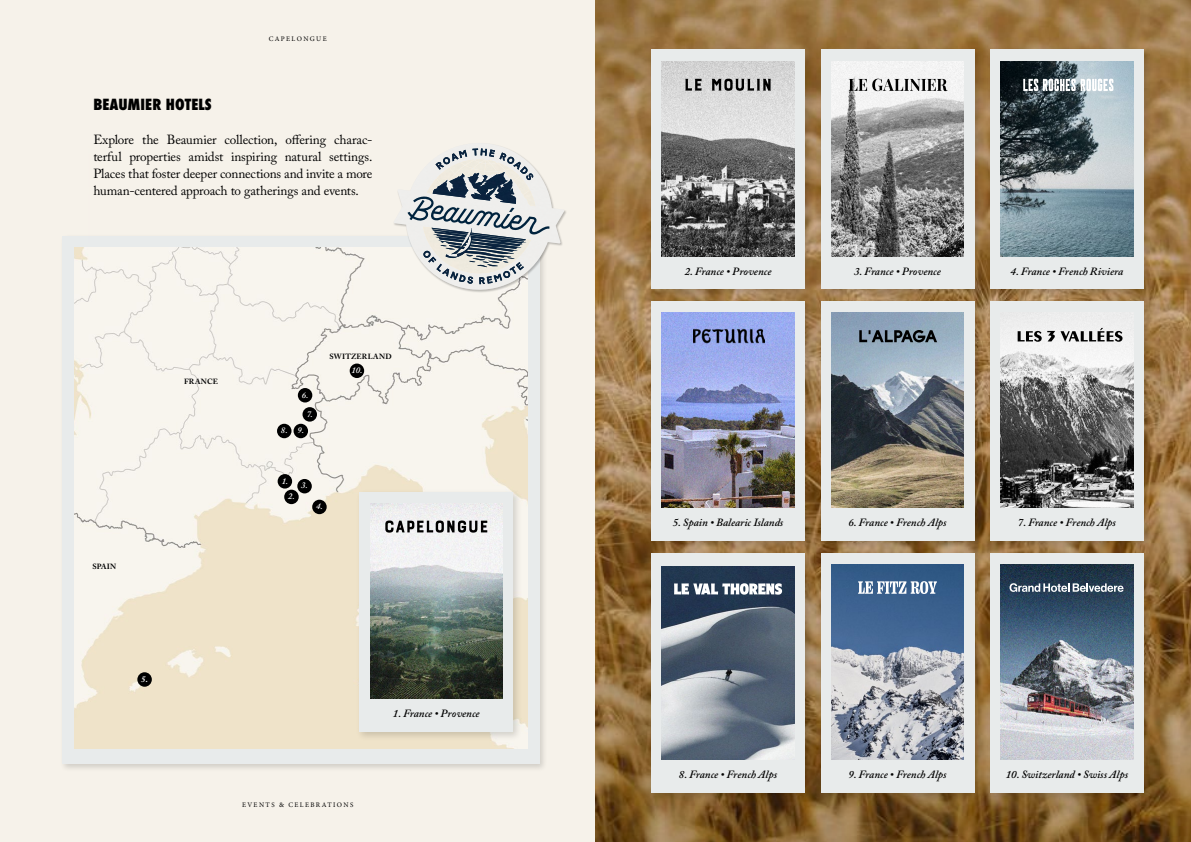
<style>
.page{position:relative;width:1191px;height:842px;background:#f6f2ea}
.page>*{position:absolute;margin:0;border:0;box-sizing:border-box;transform-origin:0 0}
.t1{font:800 condensed 15px "Futura";letter-spacing:.005em;color:#000}
.t2{font:13.2px/17.1px "Adobe Caslon Pro";letter-spacing:-.015em;color:#000;text-align:justify}
.t3{font:italic 600 11px "Adobe Caslon Pro";color:#000}
.t4{font:italic 600 8.8px/19.1px "Adobe Caslon Pro";color:#fff;text-align:center}
.t5{font:italic 700 8.8px "Adobe Caslon Pro";color:#fff}
.t6{font:700 7.5px "Adobe Caslon Pro";letter-spacing:.025em;color:#000}
.t7{font:7px "Minion Pro";letter-spacing:.2em;color:#000}
</style>
<div class="page">
<div style="left:59px;top:233px;width:488px;height:539px;background:#000;opacity:.15"></div>
<div style="left:62px;top:236px;width:477px;height:528px;background:#e8ebeb"></div>
<img style="left:88px;top:233px;width:17px;height:3px">
<img style="left:595px;top:0;width:596px;height:842px">
<div style="left:817px;top:46px;width:167px;height:253px;background:#000;opacity:.15"></div>
<div style="left:820px;top:49px;width:154px;height:240px;background:#e8ebeb"></div>
<img style="left:831px;top:62px;width:132px;height:195px">
<div style="left:647px;top:46px;width:167px;height:253px;background:#000;opacity:.15"></div>
<div style="left:651px;top:49px;width:154px;height:240px;background:#e8ebeb"></div>
<img style="left:662px;top:62px;width:132px;height:195px">
<svg style="left:685px;top:79px;width:16px;height:12px"></svg>
<svg style="left:712px;top:79px;width:59px;height:12px"></svg>
<div style="left:986px;top:46px;width:167px;height:253px;background:#000;opacity:.15"></div>
<div style="left:990px;top:49px;width:153px;height:240px;background:#e8ebeb"></div>
<img style="left:1000px;top:62px;width:133px;height:195px">
<div style="left:647px;top:549px;width:167px;height:253px;background:#000;opacity:.15"></div>
<div style="left:651px;top:553px;width:154px;height:240px;background:#e8ebeb"></div>
<img style="left:662px;top:566px;width:132px;height:194px">
<div style="left:647px;top:297px;width:167px;height:253px;background:#000;opacity:.15"></div>
<div style="left:651px;top:301px;width:154px;height:240px;background:#e8ebeb"></div>
<img style="left:662px;top:313px;width:132px;height:195px">
<img style="left:694px;top:327px;width:71px;height:17px">
<div style="left:817px;top:297px;width:167px;height:253px;background:#000;opacity:.15"></div>
<div style="left:820px;top:301px;width:154px;height:240px;background:#e8ebeb"></div>
<img style="left:831px;top:313px;width:132px;height:195px">
<div style="left:986px;top:297px;width:167px;height:253px;background:#000;opacity:.15"></div>
<div style="left:990px;top:301px;width:153px;height:240px;background:#e8ebeb"></div>
<img style="left:1000px;top:314px;width:133px;height:194px">
<div style="left:817px;top:549px;width:167px;height:253px;background:#000;opacity:.15"></div>
<div style="left:820px;top:553px;width:154px;height:240px;background:#e8ebeb"></div>
<img style="left:831px;top:565px;width:132px;height:195px">
<img style="left:74px;top:247px;width:453px;height:502px">
<div style="left:986px;top:549px;width:167px;height:253px;background:#000;opacity:.15"></div>
<div style="left:990px;top:553px;width:153px;height:240px;background:#e8ebeb"></div>
<img style="left:1000px;top:565px;width:133px;height:195px">
<div style="left:356px;top:488px;width:167px;height:253px;background:#000;opacity:.15"></div>
<div style="left:359px;top:492px;width:154px;height:240px;background:#e8ebeb"></div>
<img style="left:370px;top:504px;width:132px;height:195px">
<svg style="left:385px;top:520px;width:102px;height:13px"></svg>
<div style="left:137px;top:672px;width:15px;height:15px;background:#000;border-radius:50%"></div>
<div style="left:312px;top:500px;width:15px;height:14px;background:#000;border-radius:50%"></div>
<div style="left:278px;top:474px;width:14px;height:14px;background:#000;border-radius:50%"></div>
<div style="left:284px;top:490px;width:15px;height:14px;background:#000;border-radius:50%"></div>
<div style="left:297px;top:479px;width:15px;height:14px;background:#000;border-radius:50%"></div>
<div style="left:298px;top:388px;width:14px;height:14px;background:#000;border-radius:50%"></div>
<div style="left:302px;top:407px;width:15px;height:15px;background:#000;border-radius:50%"></div>
<div style="left:277px;top:424px;width:14px;height:14px;background:#000;border-radius:50%"></div>
<div style="left:293px;top:424px;width:15px;height:14px;background:#000;border-radius:50%"></div>
<div style="left:350px;top:364px;width:14px;height:14px;background:#000;border-radius:50%"></div>
<svg style="left:393px;top:146px;width:171px;height:147px"></svg>
<svg style="left:859px;top:330px;width:78px;height:12px"></svg>
<svg style="left:674px;top:583px;width:108px;height:12px"></svg>
<svg style="left:858px;top:581px;width:79px;height:13px"></svg>
<svg style="left:1017px;top:331px;width:24px;height:11px"></svg>
<svg style="left:1047px;top:328px;width:75px;height:14px"></svg>
<svg style="left:848px;top:79px;width:99px;height:12px"></svg>
<svg style="left:1023px;top:79px;width:90px;height:12px"></svg>
<svg style="left:1009px;top:583px;width:114px;height:9px"></svg>
<p class="t7" style="left:269px;top:34px;width:60px">CAPELONGUE</p>
<h1 class="t1" style="left:93px;top:94px;width:120px">BEAUMIER HOTELS</h1>
<p class="t2" style="left:93px;top:131px;width:281px">Explore the Beaumier collection, offering charac&shy;terful properties amidst inspiring natural settings.<br>Places that foster deeper connections and invite a more human-centered approach to gatherings and events.</p>
<p class="t6" style="left:329px;top:352px;width:64px">SWITZERLAND</p>
<p class="t6" style="left:92px;top:562px;width:26px">SPAIN</p>
<p class="t6" style="left:184px;top:377px;width:35px">FRANCE</p>
<p class="t4" style="left:302px;top:385px;width:13px">6.<br>7.</p>
<p class="t4" style="left:281px;top:421px;width:25px">8. 9.</p>
<p class="t4" style="left:282px;top:471px;width:8px">1.</p>
<p class="t4" style="left:301px;top:476px;width:8px">3.</p>
<p class="t4" style="left:288px;top:487px;width:8px">2.</p>
<p class="t4" style="left:316px;top:497px;width:8px">4.</p>
<p class="t4" style="left:351px;top:360px;width:12px">10.</p>
<p class="t5" style="left:141px;top:674px;width:8px">5.</p>
<p class="t7" style="left:242px;top:800px;width:113px">EVENTS &amp; CELEBRATIONS</p>
<p class="t3" style="left:393px;top:706px;width:88px">1. France • Provence</p>
<p class="t3" style="left:684px;top:264px;width:88px">2. France • Provence</p>
<p class="t3" style="left:854px;top:264px;width:88px">3. France • Provence</p>
<p class="t3" style="left:1010px;top:264px;width:114px">4. France • French Riviera</p>
<p class="t3" style="left:672px;top:516px;width:112px">5. Spain • Balearic Islands</p>
<p class="t3" style="left:848px;top:516px;width:100px">6. France • French Alps</p>
<p class="t3" style="left:1017px;top:516px;width:100px">7. France • French Alps</p>
<p class="t3" style="left:679px;top:768px;width:100px">8. France • French Alps</p>
<p class="t3" style="left:848px;top:768px;width:100px">9. France • French Alps</p>
<p class="t3" style="left:1005px;top:768px;width:124px">10. Switzerland • Swiss Alps</p>
</div>
